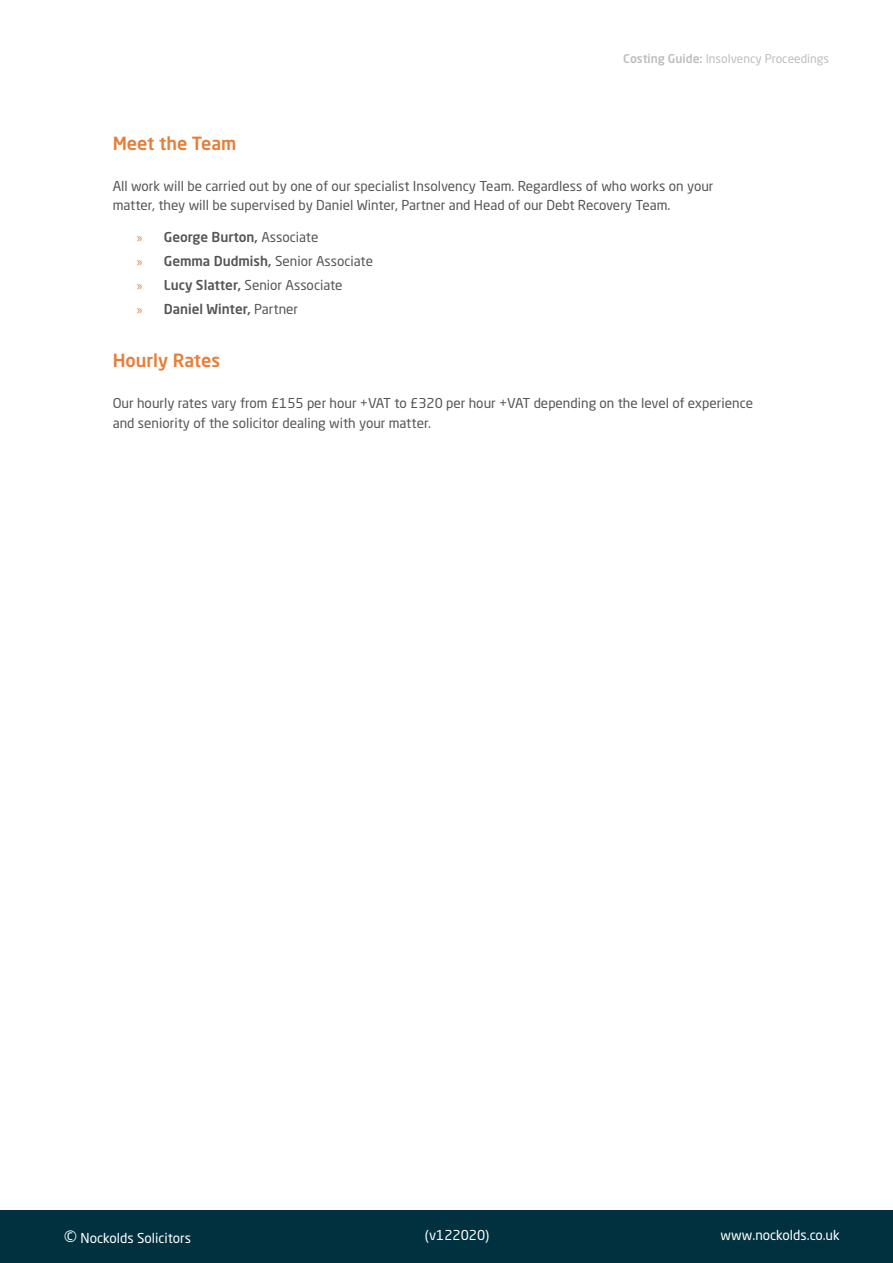
<style>
.page{position:relative;width:893px;height:1263px;background:#fff}
.page>*{position:absolute;margin:0;border:0;box-sizing:border-box;transform-origin:0 0}
.t1{font:500 18px "Neo Sans Std";color:#e97d38}
.t2{font:18px "Neo Sans Std";color:#fff}
.t3{font:13.5px/19.5px "Neo Sans Std";color:#545755}
.t4{font:500 13.5px/23.7px "Neo Sans Std";color:#545755}
.t5{font:13.5px "Neo Sans Std";color:#fff}
.t6{font:12px "Neo Sans Std";color:#bcbec0}
.s1{font-weight:500}
.s2{font-family:"Myriad Pro";font-weight:400;color:#e97d38}
.s3{font-weight:400}
</style>
<div class="page">
<div style="left:0;top:1210px;width:893px;height:53px;background:#01303f"></div>
<p class="t6" style="left:623px;top:51px;width:207px"><span class="s1">Costing Guide:</span> Insolvency Proceedings</p>
<h1 class="t1" style="left:113px;top:132px;width:125px">Meet the Team</h1>
<p class="t3" style="left:113px;top:176px;width:602px">All work will be carried out by one of our specialist Insolvency Team. Regardless of who works on your matter, they will be supervised by Daniel Winter, Partner and Head of our Debt Recovery Team.</p>
<p class="t4" style="left:137px;top:225px;width:238px"><span class="s2">»</span> George Burton, <span class="s3">Associate<br></span><span class="s2">»</span> Gemma Dudmish, <span class="s3">Senior Associate </span><span class="s2">»</span> Lucy Slatter, <span class="s3">Senior Associate<br></span><span class="s2">»</span> Daniel Winter, <span class="s3">Partner</span></p>
<h1 class="t1" style="left:113px;top:349px;width:109px">Hourly Rates</h1>
<p class="t3" style="left:113px;top:393px;width:642px">Our hourly rates vary from £155 per hour +VAT to £320 per hour +VAT depending on the level of experience and seniority of the solicitor dealing with your matter.</p>
<h1 class="t2" style="left:64px;top:1226px;width:15px">©</h1>
<p class="t5" style="left:425px;top:1226px;width:66px">(v122020)</p>
<p class="t5" style="left:721px;top:1226px;width:121px">www.nockolds.co.uk</p>
<p class="t5" style="left:81px;top:1230px;width:112px">Nockolds Solicitors</p>
</div>
